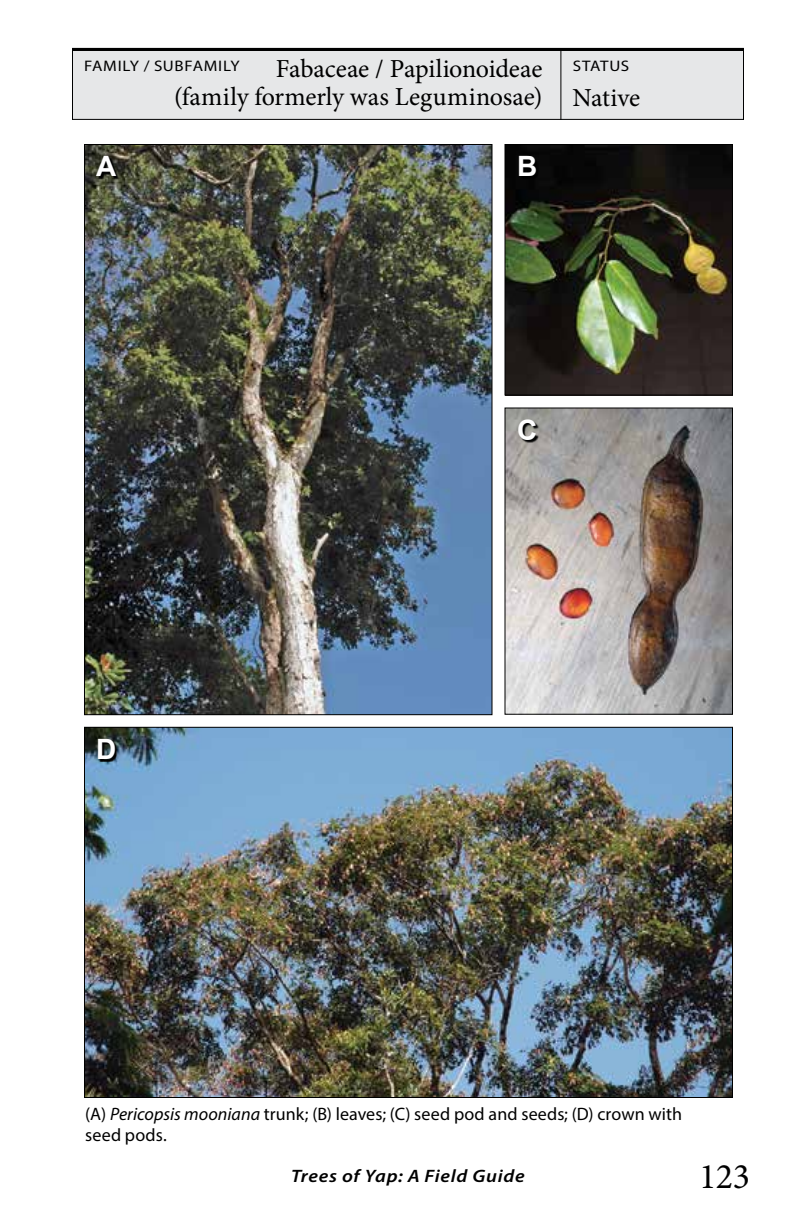
<style>
.page{position:relative;width:792px;height:1224px;background:#fff}
.page>*{position:absolute;margin:0;border:0;box-sizing:border-box;transform-origin:0 0}
.t1{font:36px "Minion Pro";color:#000}
.t2{font:700 28px "Arial";color:#fff}
.family{font:26px/28px "Minion Pro";letter-spacing:-.005em;color:#000;text-align:right}
.t3{font:18px/21px "Myriad Pro";letter-spacing:.005em;color:#000}
.t4{font:italic 600 18px "Myriad Pro";letter-spacing:.04em;color:#000;scale:1.11 1}
.t5{font:15.4px "Myriad Pro";letter-spacing:.04em;color:#000;scale:1.11 1}
.s1{font-style:italic}
</style>
<div class="page">
<div style="left:72px;top:48px;width:672px;height:71px;background:#e6e7e8"></div>
<div style="left:72px;top:48px;width:672px;height:72px;border:1px solid #000"></div>
<hr style="left:72px;top:48px;width:672px;height:3px;background:#000">
<hr style="left:560px;top:48px;width:1px;height:72px;background:#000">
<img style="left:86px;top:729px;width:645px;height:367px">
<img style="left:86px;top:146px;width:404px;height:567px">
<img style="left:506px;top:146px;width:225px;height:248px">
<div style="left:504px;top:144px;width:229px;height:252px;border:1px solid #000"></div>
<img style="left:506px;top:410px;width:225px;height:303px">
<div style="left:504px;top:408px;width:229px;height:307px;border:1px solid #000"></div>
<div style="left:520px;top:158px;width:19px;height:21px;background:#000"></div>
<svg style="left:97px;top:158px;width:22px;height:21px"></svg>
<svg style="left:519px;top:421px;width:20px;height:22px"></svg>
<svg style="left:99px;top:741px;width:19px;height:21px"></svg>
<p class="family" style="left:174px;top:55px;width:370px">Fabaceae / Papilionoideae<br>(family formerly was Leguminosae)</p>
<p class="t5" style="left:573px;top:56px;width:52px">STATUS</p>
<p class="t5" style="left:84px;top:56px;width:142px">FAMILY / SUBFAMILY</p>
<p class="family" style="left:572px;top:84px;width:69px">Native</p>
<p class="t2" style="left:96px;top:148px;width:22px">A</p>
<p class="t2" style="left:517px;top:148px;width:22px">B</p>
<p class="t2" style="left:96px;top:731px;width:22px">D</p>
<p class="t2" style="left:517px;top:411px;width:22px">C</p>
<p class="t3" style="left:85px;top:1103px;width:598px">(A) <span class="s1">Pericopsis mooniana</span> trunk; (B) leaves; (C) seed pod and seeds; (D) crown with seed pods.</p>
<p class="t4" style="left:291px;top:1165px;width:212px">Trees of Yap: A Field Guide</p>
<h1 class="t1" style="left:699px;top:1152px;width:52px">123</h1>
</div>
